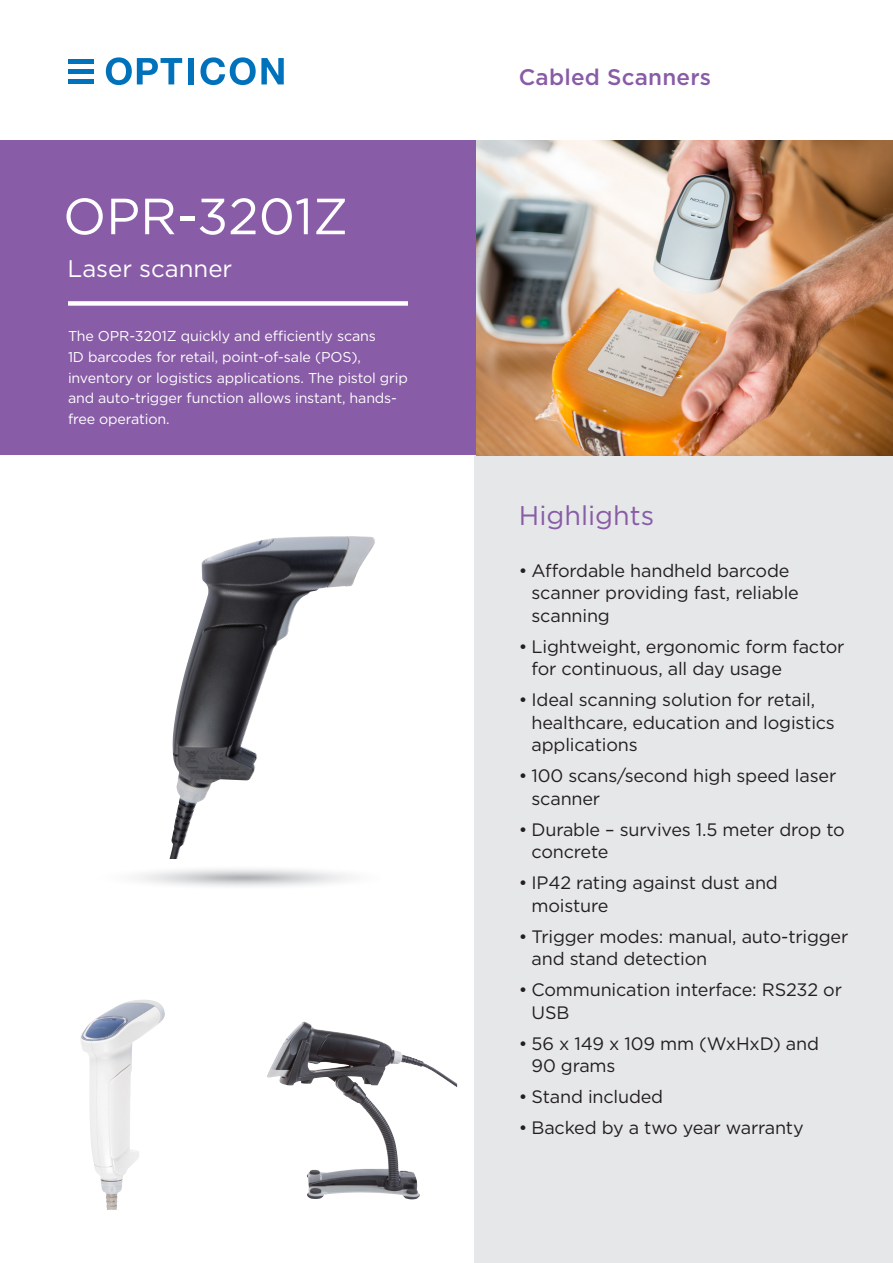
<style>
.page{position:relative;width:893px;height:1263px;background:#fff}
.page>*{position:absolute;margin:0;border:0;box-sizing:border-box;transform-origin:0 0}
.t1{font:50.85px "Gotham";color:#fff}
.t2{font:27px "Gotham";color:#885ca6}
.t3{font:24px "Gotham";color:#fff}
.t4{font:500 22.5px "Gotham";letter-spacing:.01em;color:#885ca6}
.t5{font:18px/22.5px "Gotham";letter-spacing:-.01em;color:#231f20}
.t6{font:14.25px/20.7px "Gotham";letter-spacing:-.01em;color:#fff}
</style>
<div class="page">
<div style="left:474px;top:455px;width:419px;height:808px;background:#e6e7e9"></div>
<div style="left:0;top:140px;width:476px;height:315px;background:#885ca6"></div>
<div style="left:68px;top:301px;width:340px;height:5px;background:#fff"></div>
<img style="left:267px;top:1022px;width:115px;height:112px">
<img style="left:80px;top:1000px;width:85px;height:210px">
<img style="left:170px;top:536px;width:177px;height:323px">
<img style="left:476px;top:140px;width:417px;height:315px">
<div style="left:68px;top:59px;width:25px;height:5px;background:#0072bc"></div>
<div style="left:68px;top:69px;width:25px;height:5px;background:#0072bc"></div>
<div style="left:68px;top:79px;width:25px;height:5px;background:#0072bc"></div>
<svg style="left:106px;top:57px;width:76px;height:28px"></svg>
<div style="left:188px;top:58px;width:6px;height:26px;background:#0072bc"></div>
<svg style="left:200px;top:57px;width:84px;height:28px"></svg>
<p class="t1" style="left:63px;top:184px;width:287px">OPR-3201Z</p>
<p class="t3" style="left:67px;top:253px;width:166px">Laser scanner</p>
<p class="t6" style="left:68px;top:326px;width:341px">The OPR-3201Z quickly and efficiently scans<br>1D barcodes for retail, point-of-sale (POS), inventory or logistics applications. The pistol grip and auto-trigger function allows instant, hands&shy;free operation.</p>
<p class="t4" style="left:519px;top:62px;width:194px">Cabled Scanners</p>
<p class="t2" style="left:519px;top:498px;width:137px">Highlights</p>
<p class="t5" style="left:531px;top:559px;width:269px;text-indent:-13px">• Affordable handheld barcode scanner providing fast, reliable scanning</p>
<p class="t5" style="left:531px;top:635px;width:315px;text-indent:-13px">• Lightweight, ergonomic form factor for continuous, all day usage</p>
<p class="t5" style="left:531px;top:688px;width:305px;text-indent:-13px">• Ideal scanning solution for retail, healthcare, education and logistics applications</p>
<p class="t5" style="left:531px;top:764px;width:306px;text-indent:-13px">• 100 scans/second high speed laser scanner</p>
<p class="t5" style="left:531px;top:818px;width:315px;text-indent:-13px">• Durable – survives 1.5 meter drop to concrete</p>
<p class="t5" style="left:531px;top:871px;width:248px;text-indent:-13px">• IP42 rating against dust and moisture</p>
<p class="t5" style="left:531px;top:925px;width:318px;text-indent:-13px">• Trigger modes: manual, auto-trigger and stand detection</p>
<p class="t5" style="left:531px;top:978px;width:312px;text-indent:-13px">• Communication interface: RS232 or<br>USB</p>
<p class="t5" style="left:531px;top:1032px;width:289px;text-indent:-13px">• 56 x 149 x 109 mm (WxHxD) and<br>90 grams</p>
<p class="t5" style="left:519px;top:1085px;width:146px">• Stand included</p>
<p class="t5" style="left:519px;top:1116px;width:286px">• Backed by a two year warranty</p>
</div>
